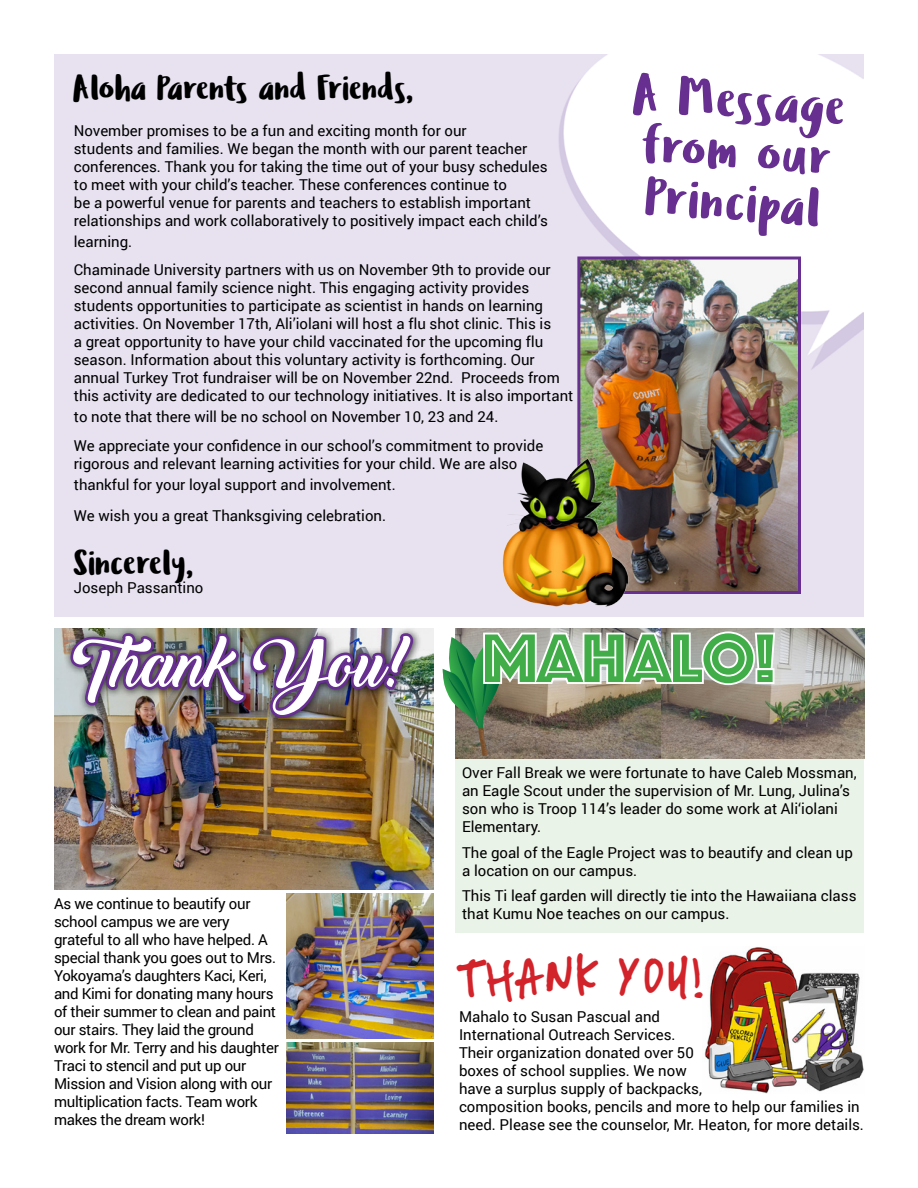
<style>
.page{position:relative;width:918px;height:1188px;background:#fff}
.page>*{position:absolute;margin:0;border:0;box-sizing:border-box;transform-origin:0 0}
.t1{font:63.15px "Backto Black Demo";color:#fff}
.t2{font:55.5px/51px "Ludicrous";color:#662f90}
.t3{font:42px "Miserably Lose";letter-spacing:.13em;color:#d2232a}
.t4{font:36px "Ludicrous";color:#000}
.t5{font:15px/18px "Roboto";color:#000}
.t6{font:15px/18px "Roboto";letter-spacing:-.02em;color:#000}
.s1{font-family:"Phosphate Inline";font-size:71.25px;color:#41ad49}
</style>
<div class="page">
<img style="left:54px;top:628px;width:379px;height:262px">
<div style="left:456px;top:628px;width:408px;height:305px;background:#eaf3e7"></div>
<img style="left:456px;top:628px;width:408px;height:131px">
<img style="left:581px;top:260px;width:216px;height:330px">
<div style="left:577px;top:256px;width:224px;height:338px;border:3px solid #662f90"></div>
<img style="left:704px;top:947px;width:160px;height:147px">
<div style="left:64px;top:626px;width:358px;height:101px;background:#000;opacity:.75"></div>
<img style="left:67px;top:616px;width:350px;height:106px">
<img style="left:500px;top:448px;width:133px;height:161px">
<img style="left:287px;top:894px;width:146px;height:144px">
<img style="left:287px;top:1042px;width:146px;height:92px">
<svg style="left:442px;top:629px;width:335px;height:127px;background:#9e9f91"></svg>
<h3 class="t4" style="left:74px;top:65px;width:342px">Aloha Parents and Friends,</h3>
<p class="t5" style="left:74px;top:121px;width:476px">November promises to be a fun and exciting month for our<br>students and families. We began the month with our parent teacher conferences. Thank you for taking the time out of your busy schedules to meet with your child’s teacher. These conferences continue to<br>be a powerful venue for parents and teachers to establish important relationships and work collaboratively to positively impact each child’s</p>
<p class="t5" style="left:74px;top:227px;width:478px;line-height:28.5px">learning.<br>Chaminade University partners with us on November 9th to provide our</p>
<p class="t5" style="left:74px;top:279px;width:501px">second annual family science night. This engaging activity provides students opportunities to participate as scientist in hands on learning activities. On November 17th, Ali’iolani will host a flu shot clinic. This is<br>a great opportunity to have your child vaccinated for the upcoming flu season. Information about this voluntary activity is forthcoming. Our annual Turkey Trot fundraiser will be on November 22nd. Proceeds from this activity are dedicated to our technology initiatives. It is also important</p>
<p class="t5" style="left:74px;top:402px;width:471px;line-height:28.5px">to note that there will be no school on November 10, 23 and 24.<br>We appreciate your confidence in our school’s commitment to provide</p>
<p class="t5" style="left:74px;top:453px;width:445px;line-height:21px">rigorous and relevant learning activities for your child. We are also thankful for your loyal support and involvement.</p>
<p class="t5" style="left:74px;top:507px;width:314px">We wish you a great Thanksgiving celebration.</p>
<h3 class="t4" style="left:74px;top:540px;width:122px">Sincerely,</h3>
<p class="t5" style="left:74px;top:578px;width:131px">Joseph Passantino</p>
<h2 class="t2" style="left:637px;top:68px;width:213px;rotate:4deg">A Message from our<br>Principal</h2>
<h1 class="t1" style="left:74px;top:628px;width:703px">Thank You! <span class="s1">MAHALO!</span></h1>
<p class="t6" style="left:54px;top:894px;width:226px">As we continue to beautify our school campus we are very grateful to all who have helped. A special thank you goes out to Mrs.<br>Yokoyama’s daughters Kaci, Keri, and Kimi for donating many hours of their summer to clean and paint our stairs. They laid the ground work for Mr. Terry and his daughter<br>Traci to stencil and put up our<br>Mission and Vision along with our multiplication facts. Team work makes the dream work!</p>
<p class="t5" style="left:462px;top:764px;width:396px">Over Fall Break we were fortunate to have Caleb Mossman, an Eagle Scout under the supervision of Mr. Lung, Julina’s son who is Troop 114’s leader do some work at Ali‘iolani Elementary.</p>
<p class="t5" style="left:462px;top:843px;width:392px">The goal of the Eagle Project was to beautify and clean up a location on our campus.</p>
<p class="t5" style="left:462px;top:887px;width:396px">This Ti leaf garden will directly tie into the Hawaiiana class that Kumu Noe teaches on our campus.</p>
<h3 class="t3" style="left:456px;top:951px;width:249px">THANK YOU!</h3>
<p class="t5" style="left:459px;top:1007px;width:407px">Mahalo to Susan Pascual and<br>International Outreach Services.<br>Their organization donated over 50<br>boxes of school supplies. We now<br>have a surplus supply of backpacks,<br>composition books, pencils and more to help our families in need. Please see the counselor, Mr. Heaton, for more details.</p>
</div>
